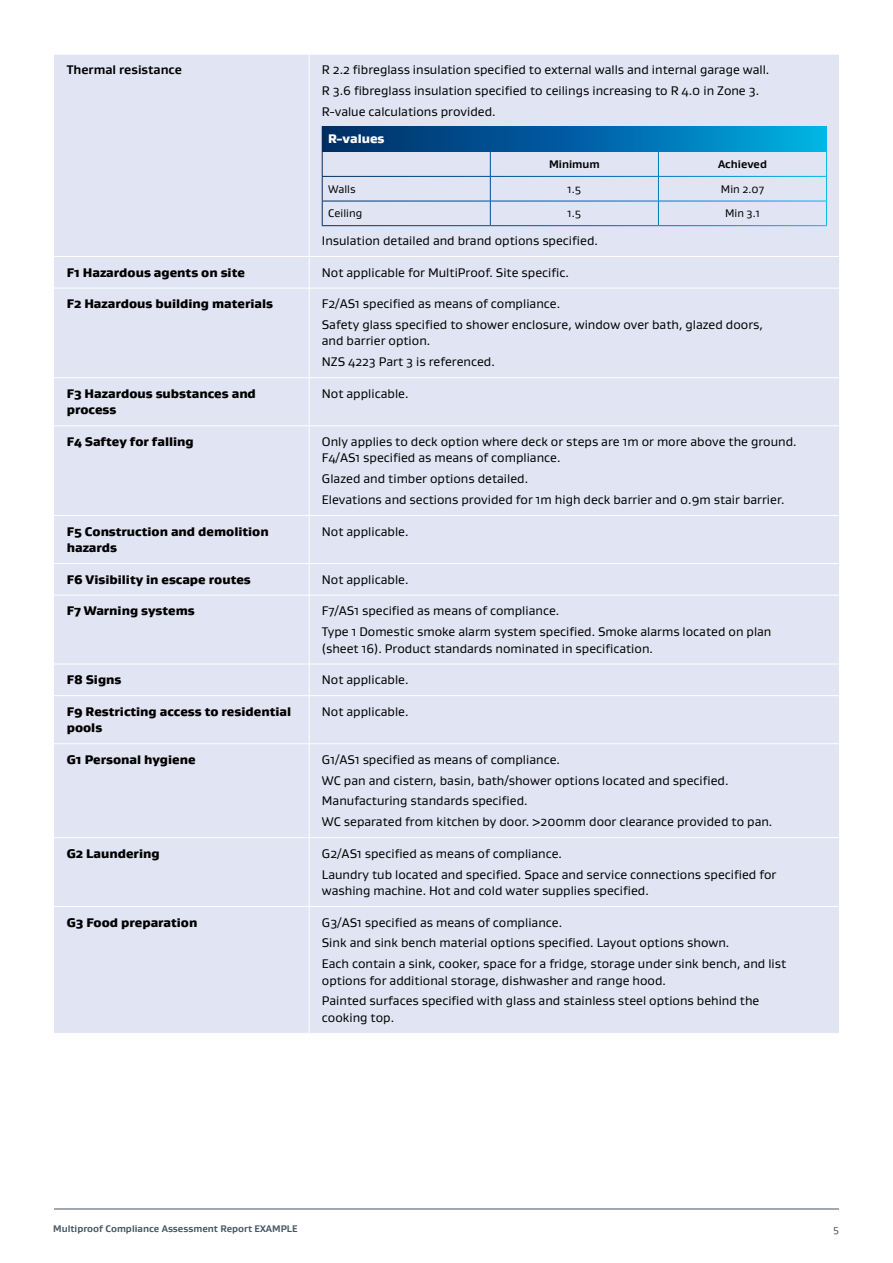
<style>
.page{position:relative;width:893px;height:1263px;background:#fff}
.page>*{position:absolute;margin:0;border:0;box-sizing:border-box;transform-origin:0 0}
.Body{font:12.75px/16.5px "Gustan";color:#000}
.Body-2{font:900 12.75px/16.5px "Gustan";color:#000}
.Body-3{font:700 12.75px "Gustan";color:#000}
.Table_Body{font:900 12.75px "Gustan";color:#fff}
.Table_Body-2{font:11.25px "Gustan";color:#000}
.Table_Body-3{font:700 11.25px "Gustan";color:#000}
.t1{font:10.5px "Gustan";color:#455560}
.t2{font:700 9.75px "Gustan";color:#455560}
</style>
<div class="page">
<hr style="left:54px;top:1209px;width:785px;height:1px;background:#455560">
<div style="left:54px;top:55px;width:785px;height:978px;background:#e1e4f2"></div>
<hr style="left:309px;top:54px;width:1px;height:202px;background:#fff">
<hr style="left:54px;top:256px;width:255px;height:1px;background:#fff">
<hr style="left:309px;top:256px;width:530px;height:1px;background:#fff">
<hr style="left:309px;top:257px;width:1px;height:31px;background:#fff">
<hr style="left:54px;top:288px;width:255px;height:1px;background:#fff">
<hr style="left:309px;top:288px;width:530px;height:1px;background:#fff">
<hr style="left:309px;top:288px;width:1px;height:89px;background:#fff">
<hr style="left:54px;top:377px;width:255px;height:1px;background:#fff">
<hr style="left:309px;top:377px;width:530px;height:1px;background:#fff">
<hr style="left:309px;top:378px;width:1px;height:48px;background:#fff">
<hr style="left:54px;top:426px;width:255px;height:1px;background:#fff">
<hr style="left:309px;top:426px;width:530px;height:1px;background:#fff">
<hr style="left:309px;top:426px;width:1px;height:89px;background:#fff">
<hr style="left:54px;top:515px;width:255px;height:1px;background:#fff">
<hr style="left:309px;top:515px;width:530px;height:1px;background:#fff">
<hr style="left:309px;top:516px;width:1px;height:47px;background:#fff">
<hr style="left:54px;top:563px;width:255px;height:1px;background:#fff">
<hr style="left:309px;top:563px;width:530px;height:1px;background:#fff">
<hr style="left:309px;top:564px;width:1px;height:31px;background:#fff">
<hr style="left:54px;top:595px;width:255px;height:1px;background:#fff">
<hr style="left:309px;top:595px;width:530px;height:1px;background:#fff">
<hr style="left:309px;top:595px;width:1px;height:69px;background:#fff">
<hr style="left:54px;top:664px;width:255px;height:1px;background:#fff">
<hr style="left:309px;top:664px;width:530px;height:1px;background:#fff">
<hr style="left:309px;top:664px;width:1px;height:31px;background:#fff">
<hr style="left:54px;top:695px;width:255px;height:1px;background:#fff">
<hr style="left:309px;top:695px;width:530px;height:1px;background:#fff">
<hr style="left:309px;top:696px;width:1px;height:47px;background:#fff">
<hr style="left:54px;top:743px;width:255px;height:1px;background:#fff">
<hr style="left:309px;top:743px;width:530px;height:1px;background:#fff">
<hr style="left:309px;top:744px;width:1px;height:93px;background:#fff">
<hr style="left:54px;top:837px;width:255px;height:1px;background:#fff">
<hr style="left:309px;top:837px;width:530px;height:1px;background:#fff">
<hr style="left:309px;top:838px;width:1px;height:68px;background:#fff">
<hr style="left:54px;top:906px;width:255px;height:1px;background:#fff">
<hr style="left:309px;top:906px;width:530px;height:1px;background:#fff">
<hr style="left:309px;top:907px;width:1px;height:126px;background:#fff">
<div style="left:322px;top:126px;width:504px;height:26px;background:linear-gradient(to right,#002464,#00aae4)"></div>
<hr style="left:322px;top:176px;width:168px;height:1px;background:#fff">
<hr style="left:490px;top:176px;width:168px;height:1px;background:#fff">
<hr style="left:658px;top:176px;width:169px;height:1px;background:#fff">
<hr style="left:322px;top:201px;width:168px;height:1px;background:#fff">
<svg style="left:322px;top:126px;width:1px;height:99px"></svg>
<hr style="left:490px;top:201px;width:168px;height:1px;background:#fff">
<svg style="left:490px;top:152px;width:1px;height:73px"></svg>
<hr style="left:658px;top:201px;width:169px;height:1px;background:#fff">
<svg style="left:658px;top:152px;width:1px;height:73px"></svg>
<svg style="left:826px;top:126px;width:1px;height:99px"></svg>
<hr style="left:322px;top:225px;width:168px;height:1px;background:#fff">
<hr style="left:490px;top:225px;width:168px;height:1px;background:#fff">
<hr style="left:658px;top:225px;width:169px;height:1px;background:#fff">
<p class="Body-3" style="left:67px;top:62px;width:117px">Thermal resistance</p>
<p class="Body" style="left:322px;top:61px;width:449px">R 2.2 fibreglass insulation specified to external walls and internal garage wall.</p>
<p class="Body" style="left:322px;top:82px;width:439px">R 3.6 fibreglass insulation specified to ceilings increasing to R 4.0 in Zone 3.</p>
<p class="Body" style="left:322px;top:103px;width:175px">R-value calculations provided.</p>
<p class="Table_Body" style="left:328px;top:131px;width:58px">R-values</p>
<p class="Table_Body-3" style="left:549px;top:157px;width:52px">Minimum</p>
<p class="Table_Body-3" style="left:718px;top:157px;width:50px">Achieved</p>
<p class="Table_Body-2" style="left:328px;top:181px;width:29px">Walls</p>
<p class="Table_Body-2" style="left:568px;top:181px;width:15px">1.5</p>
<p class="Table_Body-2" style="left:721px;top:181px;width:45px">Min 2.07</p>
<p class="Table_Body-2" style="left:328px;top:206px;width:35px">Ceiling</p>
<p class="Table_Body-2" style="left:568px;top:206px;width:15px">1.5</p>
<p class="Table_Body-2" style="left:725px;top:206px;width:36px">Min 3.1</p>
<p class="Body" style="left:322px;top:232px;width:278px">Insulation detailed and brand options specified.</p>
<p class="Body-2" style="left:67px;top:264px;width:180px">F1 Hazardous agents on site</p>
<p class="Body" style="left:322px;top:264px;width:248px">Not applicable for MultiProof. Site specific.</p>
<p class="Body-2" style="left:67px;top:295px;width:208px">F2 Hazardous building materials</p>
<p class="Body" style="left:322px;top:295px;width:240px">F2/AS1 specified as means of compliance.</p>
<p class="Body" style="left:322px;top:316px;width:443px">Safety glass specified to shower enclosure, window over bath, glazed doors, and barrier option.</p>
<p class="Body" style="left:322px;top:353px;width:175px">NZS 4223 Part 3 is referenced.</p>
<p class="Body-2" style="left:67px;top:385px;width:191px">F3 Hazardous substances and process</p>
<p class="Body" style="left:322px;top:385px;width:88px">Not applicable.</p>
<p class="Body-2" style="left:67px;top:433px;width:129px">F4 Saftey for falling</p>
<p class="Body" style="left:322px;top:433px;width:476px">Only applies to deck option where deck or steps are 1m or more above the ground.<br>F4/AS1 specified as means of compliance.</p>
<p class="Body" style="left:322px;top:470px;width:208px">Glazed and timber options detailed.</p>
<p class="Body" style="left:322px;top:491px;width:464px">Elevations and sections provided for 1m high deck barrier and 0.9m stair barrier.</p>
<p class="Body-2" style="left:67px;top:523px;width:203px">F5 Construction and demolition hazards</p>
<p class="Body" style="left:322px;top:523px;width:88px">Not applicable.</p>
<p class="Body-2" style="left:67px;top:571px;width:186px">F6 Visibility in escape routes</p>
<p class="Body" style="left:322px;top:571px;width:88px">Not applicable.</p>
<p class="Body-2" style="left:67px;top:602px;width:129px">F7 Warning systems</p>
<p class="Body" style="left:322px;top:602px;width:239px">F7/AS1 specified as means of compliance.</p>
<p class="Body" style="left:322px;top:623px;width:451px">Type 1 Domestic smoke alarm system specified. Smoke alarms located on plan (sheet 16). Product standards nominated in specification.</p>
<p class="Body-2" style="left:67px;top:671px;width:56px">F8 Signs</p>
<p class="Body" style="left:322px;top:671px;width:88px">Not applicable.</p>
<p class="Body-2" style="left:67px;top:703px;width:226px">F9 Restricting access to residential pools</p>
<p class="Body" style="left:322px;top:703px;width:88px">Not applicable.</p>
<p class="Body-2" style="left:67px;top:751px;width:130px">G1 Personal hygiene</p>
<p class="Body" style="left:322px;top:751px;width:240px">G1/AS1 specified as means of compliance.</p>
<p class="Body" style="left:322px;top:772px;width:408px">WC pan and cistern, basin, bath/shower options located and specified.</p>
<p class="Body" style="left:322px;top:792px;width:207px">Manufacturing standards specified.</p>
<p class="Body" style="left:322px;top:813px;width:452px">WC separated from kitchen by door. &gt;200mm door clearance provided to pan.</p>
<p class="Body-2" style="left:67px;top:845px;width:94px">G2 Laundering</p>
<p class="Body" style="left:322px;top:845px;width:242px">G2/AS1 specified as means of compliance.</p>
<p class="Body" style="left:322px;top:865px;width:456px">Laundry tub located and specified. Space and service connections specified for washing machine. Hot and cold water supplies specified.</p>
<p class="Body-2" style="left:67px;top:914px;width:132px">G3 Food preparation</p>
<p class="Body" style="left:322px;top:914px;width:242px">G3/AS1 specified as means of compliance.</p>
<p class="Body" style="left:322px;top:934px;width:409px">Sink and sink bench material options specified. Layout options shown.</p>
<p class="Body" style="left:322px;top:955px;width:466px">Each contain a sink, cooker, space for a fridge, storage under sink bench, and list options for additional storage, dishwasher and range hood.</p>
<p class="Body" style="left:322px;top:992px;width:439px">Painted surfaces specified with glass and stainless steel options behind the cooking top.</p>
<p class="t2" style="left:53px;top:1222px;width:246px">Multiproof Compliance Assessment Report EXAMPLE</p>
<p class="t1" style="left:833px;top:1222px;width:7px">5</p>
</div>
